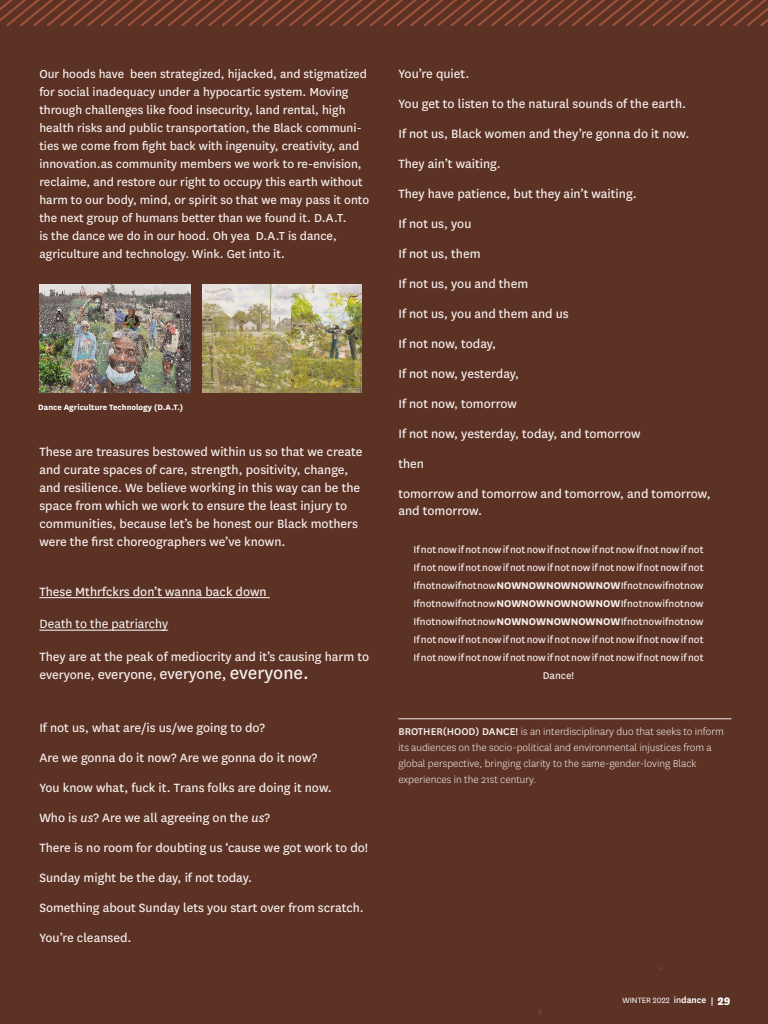
<style>
.page{position:relative;width:768px;height:1024px;background:#fff}
.page>*{position:absolute;margin:0;border:0;box-sizing:border-box;transform-origin:0 0}
.News_Body{font:14px/18px "National";color:#f7efee}
.News_Body-2{font:14px "National";color:#fff}
.News_Body-3{font:13.5px/18px "National";color:#f7efee}
.t1{font:800 12.6px "National";color:#fff}
.Dept_Author_Bio{font:300 11.5px/16px "National";color:#f7efee}
.News_Body-4{font:11.4px "National";color:#f7efee}
.News_Body-5{font:700 9px "National";color:#fff}
.t2{font:9px "National";color:#fff}
.s1{font-size:15px}
.s2{font-size:13.5px}
.s3{font-size:17px}
.s4{font-size:20px}
.s5{font-style:italic}
.s6{font-weight:700}
.s7{font-weight:500}
.s8{font-size:10px}
.s9{font-weight:600;font-size:10px}
</style>
<div class="page">
<div style="left:0;top:28px;width:768px;height:996px;background:#5b3224"></div>
<img style="left:203px;top:284px;width:158px;height:108px">
<img style="left:39px;top:284px;width:151px;height:109px">
<hr style="left:39px;top:597px;width:231px;height:1px;background:#f7efee">
<hr style="left:39px;top:630px;width:129px;height:1px;background:#fff">
<hr style="left:398px;top:719px;width:333px;height:1px;background:#f7efee">
<svg style="left:0;top:0;width:768px;height:28px;background:#6a3828"></svg>
<p class="News_Body-3" style="left:39px;top:64px;width:331px">Our hoods have been strategized, hijacked, and stigmatized for social inadequacy under a hypocartic system. Moving through challenges like food insecurity, land rental, high health risks and public transportation, the Black communi&shy;ties we come from fight back with ingenuity, creativity, and innovation.as community members we work to re-envision, reclaime, and restore our right to occupy this earth without harm to our body, mind, or spirit so that we may pass it onto the next group of humans better than we found it. D.A.T.<br>is the dance we do in our hood. Oh yea D.A.T is dance, agriculture and technology. Wink. Get into it.</p>
<p class="News_Body-5" style="left:38px;top:401px;width:146px">Dance Agriculture Technology (D.A.T.)</p>
<p class="News_Body" style="left:39px;top:442px;width:325px">These are treasures bestowed within us so that we create and curate spaces of care, strength, positivity, change, and resilience. We believe working in this way can be the space from which we work to ensure the least injury to communities, because let’s be honest our Black mothers were the first choreographers we’ve known.</p>
<p class="News_Body" style="left:39px;top:582px;width:229px">These Mthrfckrs don’t wanna back down</p>
<p class="News_Body-2" style="left:39px;top:615px;width:130px">Death to the patriarchy</p>
<p class="News_Body" style="left:39px;top:647px;width:331px">They are at the peak of mediocrity and it’s causing harm to everyone, <span class="s1">everyone</span><span class="s2">,</span> <span class="s3">everyone,</span> <span class="s4">everyone.</span></p>
<p class="News_Body" style="left:39px;top:718px;width:227px">If not us, what are/is us/we going to do?</p>
<p class="News_Body" style="left:39px;top:748px;width:279px">Are we gonna do it now? Are we gonna do it now?</p>
<p class="News_Body" style="left:39px;top:778px;width:294px">You know what, fuck it. Trans folks are doing it now.</p>
<p class="News_Body" style="left:39px;top:808px;width:232px">Who is <span class="s5">us</span>? Are we all agreeing on the <span class="s5">us</span>?</p>
<p class="News_Body" style="left:39px;top:838px;width:330px">There is no room for doubting us ‘cause we got work to do!</p>
<p class="News_Body" style="left:39px;top:868px;width:214px">Sunday might be the day, if not today.</p>
<p class="News_Body" style="left:39px;top:898px;width:326px">Something about Sunday lets you start over from scratch.</p>
<p class="News_Body" style="left:39px;top:928px;width:94px">You’re cleansed.</p>
<p class="News_Body" style="left:398px;top:64px;width:73px">You’re quiet.</p>
<p class="News_Body" style="left:398px;top:94px;width:289px">You get to listen to the natural sounds of the earth.</p>
<p class="News_Body" style="left:398px;top:124px;width:292px">If not us, Black women and they’re gonna do it now.</p>
<p class="News_Body" style="left:398px;top:154px;width:104px">They ain’t waiting.</p>
<p class="News_Body" style="left:398px;top:184px;width:240px">They have patience, but they ain’t waiting.</p>
<p class="News_Body" style="left:398px;top:214px;width:74px">If not us, you</p>
<p class="News_Body" style="left:398px;top:244px;width:84px">If not us, them</p>
<p class="News_Body" style="left:398px;top:274px;width:131px">If not us, you and them</p>
<p class="News_Body" style="left:398px;top:304px;width:172px">If not us, you and them and us</p>
<p class="News_Body" style="left:398px;top:334px;width:99px">If not now, today,</p>
<p class="News_Body" style="left:398px;top:364px;width:122px">If not now, yesterday,</p>
<p class="News_Body" style="left:398px;top:394px;width:120px">If not now, tomorrow</p>
<p class="News_Body" style="left:398px;top:424px;width:244px">If not now, yesterday, today, and tomorrow</p>
<p class="News_Body" style="left:398px;top:454px;width:27px">then</p>
<p class="News_Body" style="left:398px;top:485px;width:314px;line-height:17px">tomorrow and tomorrow and tomorrow, and tomorrow, and tomorrow.</p>
<p class="News_Body-4" style="left:413px;top:542px;width:292px">If not now if not now if not now if not now if not now if not now if not</p>
<p class="News_Body-4" style="left:413px;top:560px;width:292px">If not now if not now if not now if not now if not now if not now if not</p>
<p class="News_Body-4" style="left:413px;top:578px;width:291px">If not now if not now <span class="s6">NOWNOWNOWNOWNOW</span> If not now if not now</p>
<p class="News_Body-4" style="left:413px;top:596px;width:291px">If not now if not now <span class="s6">NOWNOWNOWNOWNOW</span> If not now if not now</p>
<p class="News_Body-4" style="left:413px;top:614px;width:291px">If not now if not now <span class="s6">NOWNOWNOWNOWNOW</span> If not now if not now</p>
<p class="News_Body-4" style="left:413px;top:632px;width:292px">If not now if not now if not now if not now if not now if not now if not</p>
<p class="News_Body-4" style="left:413px;top:650px;width:292px">If not now if not now if not now if not now if not now if not now if not</p>
<p class="News_Body-4" style="left:543px;top:668px;width:33px">Dance!</p>
<p class="Dept_Author_Bio" style="left:398px;top:723px;width:327px"><span class="s7">BROTHER(HOOD) DANCE!</span> is an interdisciplinary duo that seeks to inform its audiences on the socio-political and environmental injustices from a global perspective, bringing clarity to the same-gender-loving Black experiences in the 21st century.</p>
<p class="t2" style="left:622px;top:995px;width:86px">WINTER 2022 <span class="s8">in</span><span class="s9">dance</span></p>
<p class="t1" style="left:718px;top:992px;width:15px">29</p>
</div>
